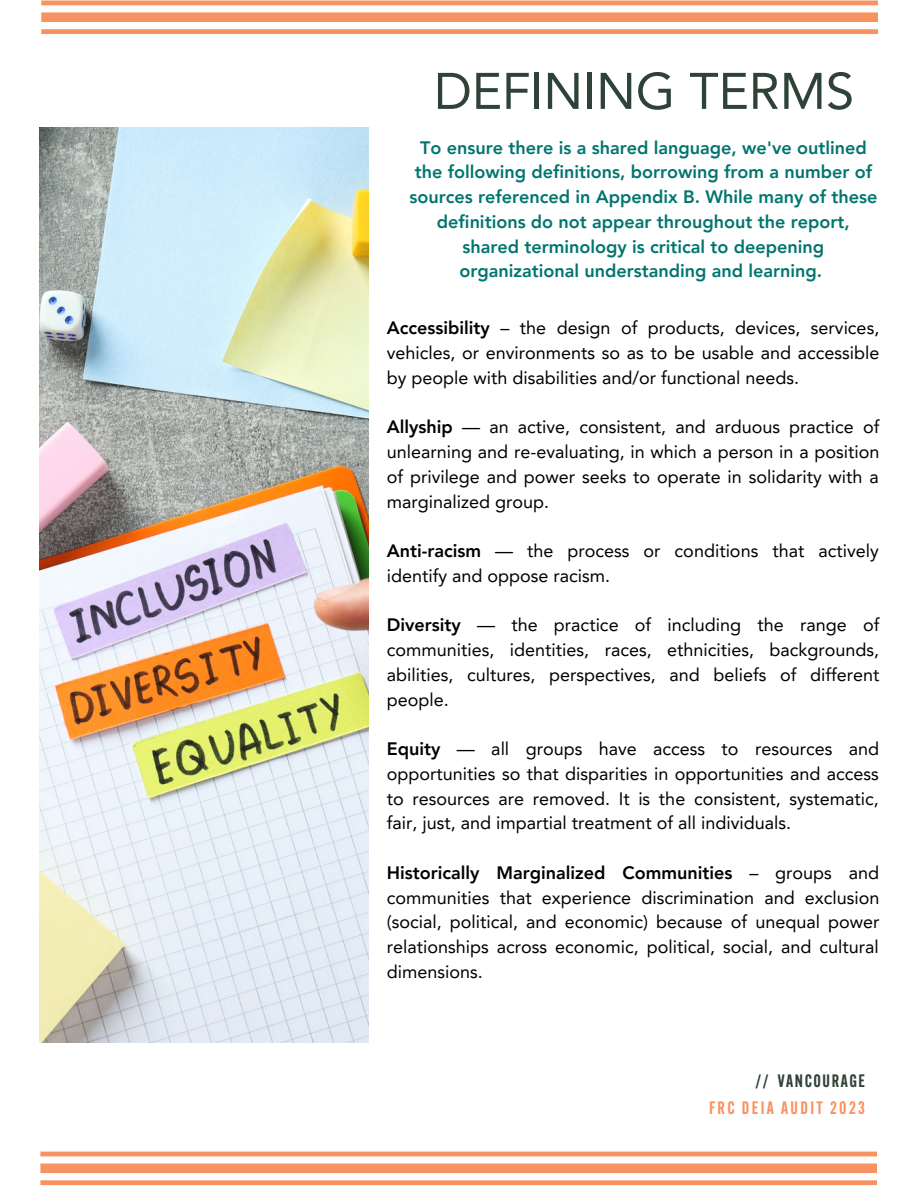
<style>
.page{position:relative;width:918px;height:1188px;background:#fff}
.page>*{position:absolute;margin:0;border:0;box-sizing:border-box;transform-origin:0 0}
.t1{font:50.85px "Avenir LT Pro";color:#2e4237}
.t2{font:18px/24.8px "Avenir LT Pro";color:#000;text-align:justify}
.t3{font:800 18px/24.8px "Avenir LT Pro";color:#00756e;text-align:center}
.t4{font:600 17.55px "Alternate Gothic Cond ATF";letter-spacing:.135em;color:#f79261}
.t5{font:600 17.55px "Alternate Gothic Cond ATF";letter-spacing:.09em;color:#2e4237}
.s1{font-weight:800}
</style>
<div class="page">
<svg style="left:41px;top:1px;width:837px;height:33px"></svg>
<svg style="left:40px;top:1152px;width:837px;height:33px"></svg>
<img style="left:39px;top:127px;width:330px;height:916px">
<h1 class="t1" style="left:434px;top:70px;width:422px">DEFINING TERMS</h1>
<p class="t3" style="left:409px;top:137px;width:469px">To ensure there is a shared language, we've outlined the following definitions, borrowing from a number of sources referenced in Appendix B. While many of these definitions do not appear throughout the report, shared terminology is critical to deepening organizational understanding and learning.</p>
<p class="t2" style="left:387px;top:318px;width:494px"><span class="s1">Accessibility</span> – the design of products, devices, services, vehicles, or environments so as to be usable and accessible by people with disabilities and/or functional needs.</p>
<p class="t2" style="left:387px;top:417px;width:494px"><span class="s1">Allyship</span> — an active, consistent, and arduous practice of unlearning and re-evaluating, in which a person in a position of privilege and power seeks to operate in solidarity with a marginalized group.</p>
<p class="t2" style="left:387px;top:540px;width:493px"><span class="s1">Anti-racism</span> — the process or conditions that actively identify and oppose racism.</p>
<p class="t2" style="left:387px;top:615px;width:494px"><span class="s1">Diversity</span> — the practice of including the range of communities, identities, races, ethnicities, backgrounds, abilities, cultures, perspectives, and beliefs of different people.</p>
<p class="t2" style="left:387px;top:738px;width:494px"><span class="s1">Equity</span> — all groups have access to resources and opportunities so that disparities in opportunities and access to resources are removed. It is the consistent, systematic, fair, just, and impartial treatment of all individuals.</p>
<p class="t2" style="left:387px;top:862px;width:494px"><span class="s1">Historically Marginalized Communities</span> – groups and communities that experience discrimination and exclusion (social, political, and economic) because of unequal power relationships across economic, political, social, and cultural dimensions.</p>
<p class="t5" style="left:756px;top:1073px;width:111px">// VANCOURAGE</p>
<p class="t4" style="left:709px;top:1101px;width:157px">FRC DEIA AUDIT 2023</p>
</div>
